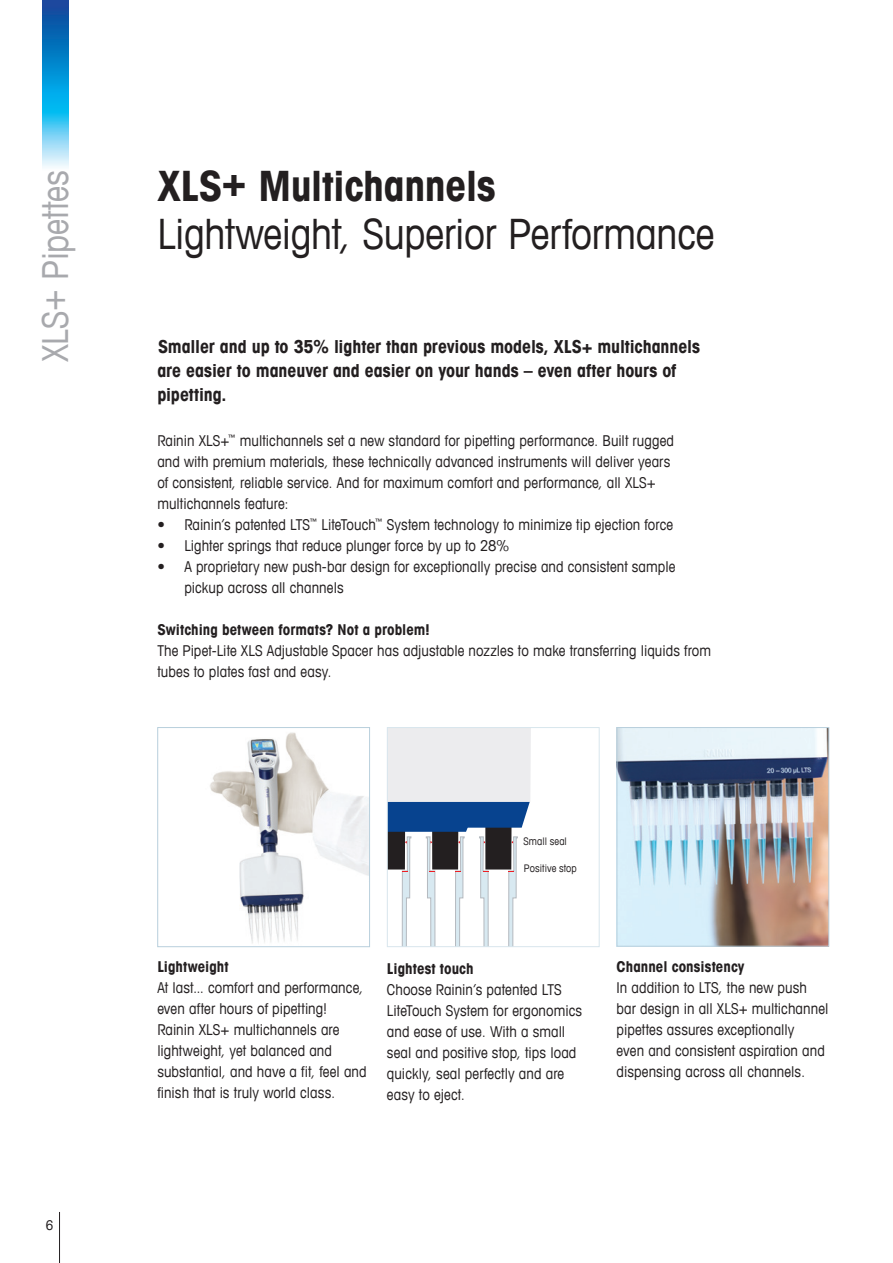
<style>
.page{position:relative;width:893px;height:1263px;background:#fff}
.page>*{position:absolute;margin:0;border:0;box-sizing:border-box;transform-origin:0 0}
._2_Title_Book_28_32{font:condensed 42px "Avant Garde Com";letter-spacing:-.01em;color:#231f20}
._1_Title_Bold_28_32{font:700 condensed 42px "Avant Garde Com";letter-spacing:-.01em;color:#231f20}
.t1{font:condensed 36px "Avant Garde Com";letter-spacing:-.01em;color:#a8a9ad}
._10_Lead_with_bullet{font:700 condensed 18px/24px "Avant Garde Com";letter-spacing:-.005em;color:#231f20}
._11_Running_Text_10{font:condensed 15px/21px "Avant Garde Com";letter-spacing:.005em;color:#231f20}
._06_captions{font:condensed 15px/21px "Avant Garde Com";letter-spacing:.005em;color:#231f20}
._05_subhead_12_pt{font:condensed 15px/21px "Avant Garde Com";letter-spacing:.005em;color:#231f20}
._11_Running_Text_10-2{font:700 condensed 15px "Avant Garde Com";letter-spacing:.005em;color:#231f20}
._05_subhead_12_pt-2{font:700 condensed 15px "Avant Garde Com";letter-spacing:.005em;color:#231f20}
.t2{font:condensed 13.5px "Avant Garde Com";color:#231f20}
.t3{font:condensed 10.5px "Avant Garde Com";letter-spacing:.005em;color:#231f20}
</style>
<div class="page">
<hr style="left:59px;top:1212px;width:1px;height:51px;background:#231f20">
<img style="left:43px;top:0;width:25px;height:167px">
<img style="left:210px;top:732px;width:158px;height:211px">
<div style="left:157px;top:727px;width:213px;height:220px;border:1px solid #b8cfdc"></div>
<img style="left:619px;top:729px;width:208px;height:215px">
<div style="left:617px;top:727px;width:212px;height:219px;border:1px solid #b8cfdc"></div>
<svg style="left:389px;top:729px;width:142px;height:216px"></svg>
<div style="left:387px;top:727px;width:213px;height:220px;border:1px solid #d8e6ed"></div>
<p class="t1" style="left:33px;top:362px;width:194px;rotate:-90deg">XLS+ Pipettes</p>
<p class="t2" style="left:46px;top:1217px;width:9px">6</p>
<p class="_1_Title_Bold_28_32" style="left:157px;top:158px;width:340px">XLS+ Multichannels</p>
<p class="_2_Title_Book_28_32" style="left:157px;top:207px;width:559px">Lightweight, Superior Performance</p>
<p class="_10_Lead_with_bullet" style="left:157px;top:334px;width:544px">Smaller and up to 35% lighter than previous models, XLS+ multichannels are easier to maneuver and easier on your hands – even after hours of pipetting.</p>
<p class="_11_Running_Text_10" style="left:157px;top:430px;width:518px">Rainin XLS+<sup>™</sup> multichannels set a new standard for pipetting performance. Built rugged and with premium materials, these technically advanced instruments will deliver years of consistent, reliable service. And for maximum comfort and performance, all XLS+ multichannels feature:</p>
<p class="_11_Running_Text_10" style="left:157px;top:514px;width:517px">• Rainin’s patented LTS<sup>™</sup> LiteTouch<sup>™</sup> System technology to minimize tip ejection force</p>
<p class="_11_Running_Text_10" style="left:157px;top:535px;width:354px">• Lighter springs that reduce plunger force by up to 28%</p>
<p class="_11_Running_Text_10" style="left:184px;top:556px;width:493px;text-indent:-27px">• A proprietary new push-bar design for exceptionally precise and consistent sample pickup across all channels</p>
<p class="_11_Running_Text_10-2" style="left:157px;top:620px;width:274px">Switching between formats? Not a problem!</p>
<p class="_11_Running_Text_10" style="left:157px;top:640px;width:555px">The Pipet-Lite XLS Adjustable Spacer has adjustable nozzles to make transferring liquids from tubes to plates fast and easy.</p>
<p class="t3" style="left:524px;top:834px;width:45px">Small seal</p>
<p class="t3" style="left:524px;top:862px;width:54px">Positive stop</p>
<p class="_11_Running_Text_10-2" style="left:157px;top:957px;width:73px">Lightweight</p>
<p class="_06_captions" style="left:157px;top:977px;width:211px">At last... comfort and performance, even after hours of pipetting!<br>Rainin XLS+ multichannels are lightweight, yet balanced and substantial, and have a fit, feel and finish that is truly world class.</p>
<p class="_05_subhead_12_pt-2" style="left:387px;top:959px;width:88px">Lightest touch</p>
<p class="_06_captions" style="left:387px;top:979px;width:197px">Choose Rainin’s patented LTS<br>LiteTouch System for ergonomics and ease of use. With a small seal and positive stop, tips load quickly, seal perfectly and are easy to eject.</p>
<p class="_05_subhead_12_pt-2" style="left:617px;top:957px;width:129px">Channel consistency</p>
<p class="_05_subhead_12_pt" style="left:617px;top:977px;width:213px">In addition to LTS, the new push bar design in all XLS+ multichannel pipettes assures exceptionally<br>even and consistent aspiration and dispensing across all channels.</p>
</div>
